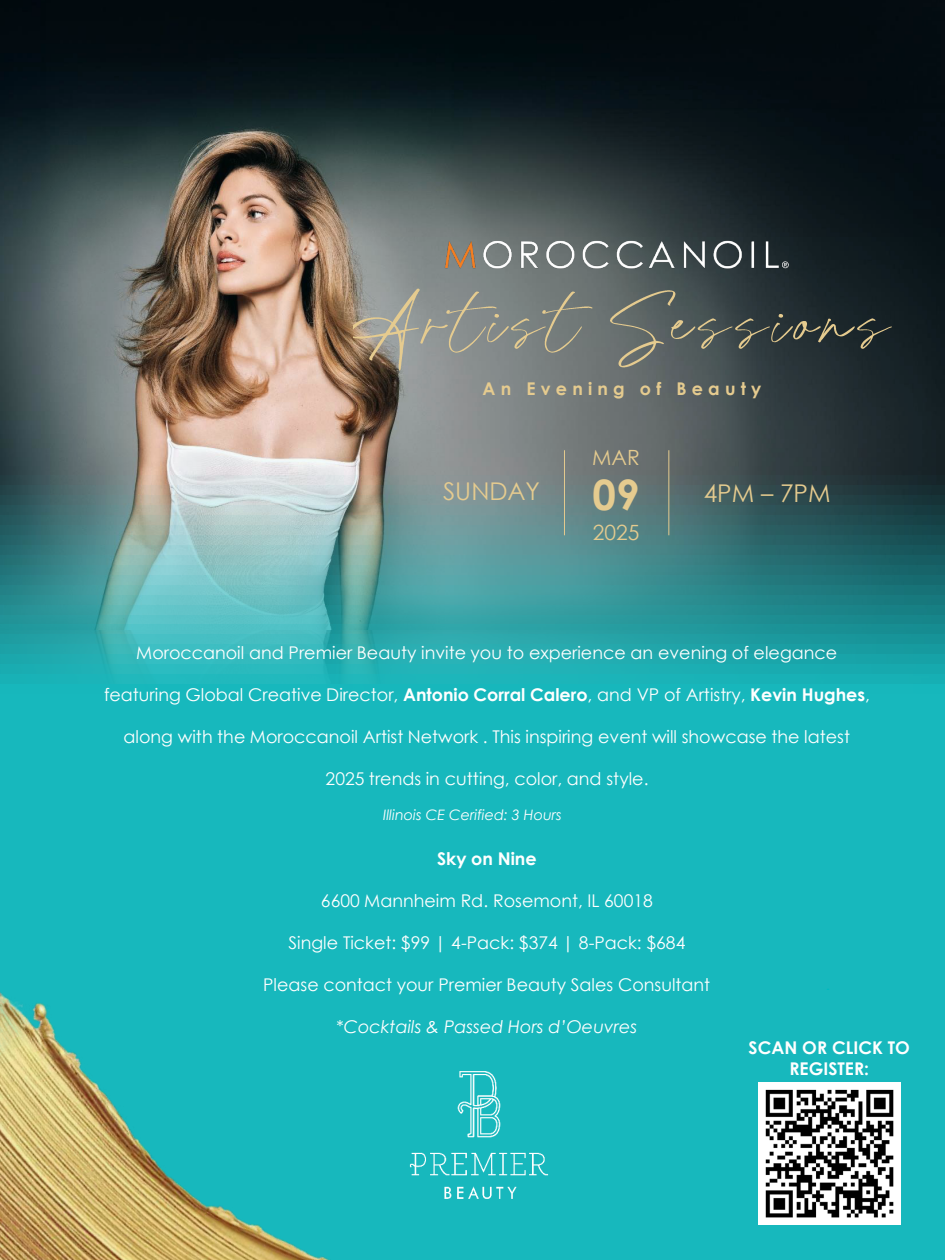
<style>
.page{position:relative;width:945px;height:1260px;background:#fff}
.page>*{position:absolute;margin:0;border:0;box-sizing:border-box;transform-origin:0 0}
.t1{font:700 42px "Century Gothic";color:#e5cb8f}
.t2{font:24.5px "Century Gothic";color:#e5cb8f}
.t3{font:21px "Century Gothic";color:#e5cb8f}
.t4{font:17.5px "Century Gothic";color:#fff}
.t5{font:700 17.5px/21px "Century Gothic";color:#fff;text-align:center}
.t6{font:italic 17.5px "Century Gothic";color:#fff}
.t7{font:700 17.5px "Century Gothic";letter-spacing:.3em;color:#e5cb8f}
.t8{font:italic 14.35px "Century Gothic";color:#fff}
.s1{font-weight:700}
</style>
<div class="page">
<img style="left:0;top:0;width:945px;height:1260px">
<img style="left:428px;top:145px;width:376px;height:136px">
<img style="left:353px;top:281px;width:580px;height:95px">
<img style="left:0;top:844px;width:376px;height:416px">
<img style="left:404px;top:1060px;width:151px;height:151px">
<hr style="left:564px;top:450px;width:1px;height:85px;background:#e5cb8f">
<hr style="left:668px;top:450px;width:1px;height:85px;background:#e5cb8f">
<img style="left:827px;top:970px;width:24px;height:32px">
<img style="left:758px;top:1083px;width:143px;height:142px">
<p class="t7" style="left:483px;top:376px;width:280px">An Evening of Beauty</p>
<p class="t3" style="left:592px;top:442px;width:49px">MAR</p>
<h1 class="t1" style="left:593px;top:463px;width:49px">09</h1>
<p class="t3" style="left:593px;top:518px;width:48px">2025</p>
<h2 class="t2" style="left:443px;top:474px;width:99px">SUNDAY</h2>
<h2 class="t2" style="left:704px;top:476px;width:128px">4PM – 7PM</h2>
<p class="t4" style="left:136px;top:641px;width:702px">Moroccanoil and Premier Beauty invite you to experience an evening of elegance</p>
<p class="t4" style="left:104px;top:683px;width:768px">featuring Global Creative Director, <span class="s1">Antonio Corral Calero</span>, and VP of Artistry, <span class="s1">Kevin Hughes</span>,</p>
<p class="t4" style="left:124px;top:725px;width:728px">along with the Moroccanoil Artist Network . This inspiring event will showcase the latest</p>
<p class="t4" style="left:326px;top:767px;width:324px">2025 trends in cutting, color, and style.</p>
<p class="t8" style="left:383px;top:805px;width:180px">Illinois CE Cerified: 3 Hours</p>
<p class="t5" style="left:437px;top:847px;width:101px">Sky on Nine</p>
<p class="t4" style="left:321px;top:888px;width:333px">6600 Mannheim Rd. Rosemont, IL 60018</p>
<p class="t4" style="left:289px;top:930px;width:398px">Single Ticket: $99 | 4-Pack: $374 | 8-Pack: $684</p>
<p class="t4" style="left:263px;top:972px;width:448px">Please contact your Premier Beauty Sales Consultant</p>
<p class="t6" style="left:336px;top:1014px;width:303px">*Cocktails &amp; Passed Hors d’Oeuvres</p>
<p class="t5" style="left:749px;top:1037px;width:163px">SCAN OR CLICK TO<br>REGISTER:</p>
</div>
